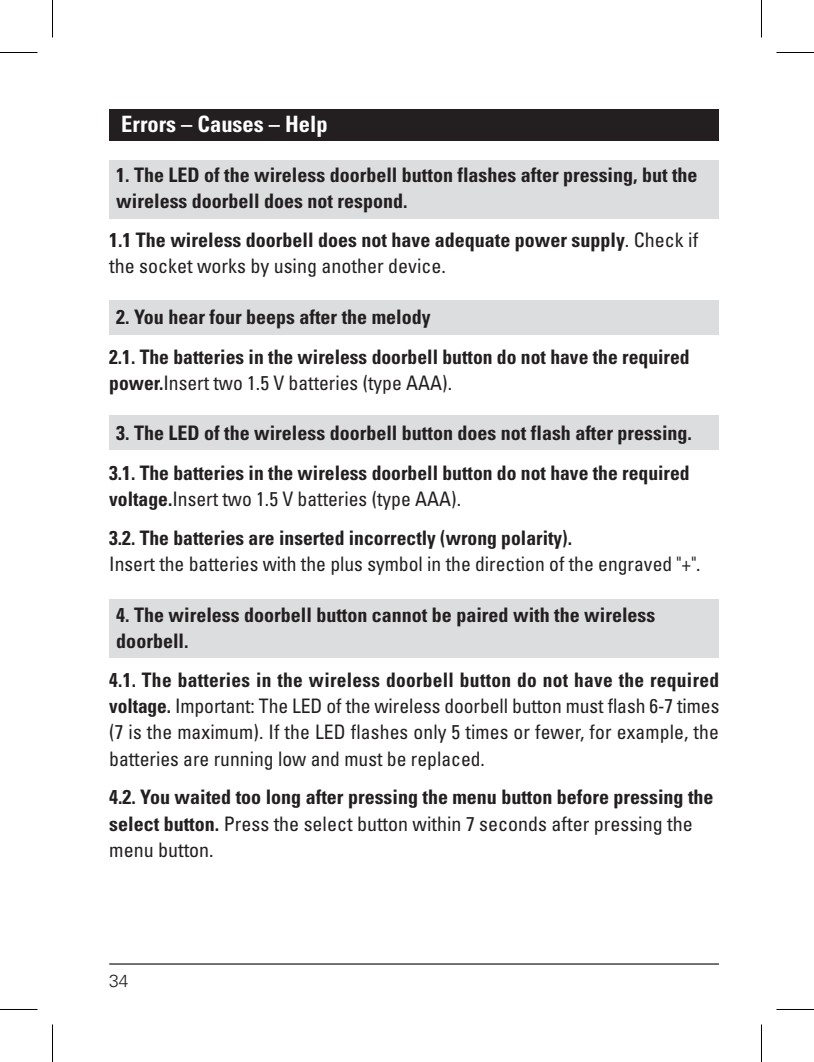
<style>
.page{position:relative;width:814px;height:1062px;background:#fff}
.page>*{position:absolute;margin:0;border:0;box-sizing:border-box;transform-origin:0 0}
.t1{font:700 condensed 22.5px "Univers LT Std";color:#fff}
.t2{font:700 condensed 20px/26.2px "Univers LT Std";color:#231f20}
.t3{font:condensed 20px/26.2px "Univers LT Std";color:#231f20;text-align:justify}
.t4{font:300 17.5px "Univers LT Std";color:#231f20}
.s1{font-weight:400}
.s2{font-weight:700}
</style>
<div class="page">
<hr style="left:109px;top:963px;width:610px;height:1px;background:#231f20">
<div style="left:109px;top:161px;width:609px;height:58px;background:#dcdddf"></div>
<div style="left:109px;top:300px;width:609px;height:34px;background:#dcdddf"></div>
<div style="left:109px;top:416px;width:609px;height:34px;background:#dcdddf"></div>
<div style="left:109px;top:600px;width:609px;height:58px;background:#dcdddf"></div>
<div style="left:109px;top:109px;width:610px;height:32px;background:#231f20"></div>
<hr style="left:0;top:52px;width:38px;height:1px;background:#000">
<hr style="left:776px;top:52px;width:38px;height:1px;background:#000">
<hr style="left:0;top:1009px;width:38px;height:1px;background:#000">
<hr style="left:776px;top:1009px;width:38px;height:1px;background:#000">
<hr style="left:52px;top:0;width:1px;height:37px;background:#000">
<hr style="left:52px;top:1024px;width:1px;height:38px;background:#000">
<hr style="left:761px;top:0;width:1px;height:37px;background:#000">
<hr style="left:761px;top:1024px;width:1px;height:38px;background:#000">
<p class="t1" style="left:116px;top:110px;width:213px">xErrors – Causes – Help</p>
<p class="t2" style="left:116px;top:161px;width:583px">1. The LED of the wireless doorbell button flashes after pressing, but the wireless doorbell does not respond.</p>
<p class="t2" style="left:109px;top:226px;width:590px">1.1 The wireless doorbell does not have adequate power supply<span class="s1">. Check if the socket works by using another device.</span></p>
<p class="t2" style="left:109px;top:297px;width:582px;line-height:39.2px;text-indent:7px">2. You hear four beeps after the melody<br>2.1. The batteries in the wireless doorbell button do not have the required</p>
<p class="t3" style="left:109px;top:369px;width:344px"><span class="s2">power.</span>Insert two 1.5 V batteries (type AAA).</p>
<p class="t2" style="left:109px;top:414px;width:584px;line-height:39.2px;text-align:center">3. The LED of the wireless doorbell button does not flash after pressing.<br>3.1. The batteries in the wireless doorbell button do not have the required</p>
<p class="t2" style="left:109px;top:479px;width:464px;line-height:38.8px">voltage.<span class="s1">Insert two 1.5 V batteries (type AAA).<br></span>3.2. The batteries are inserted incorrectly (wrong polarity).</p>
<p class="t3" style="left:109px;top:550px;width:593px">Insert the batteries with the plus symbol in the direction of the engraved "+".</p>
<p class="t2" style="left:116px;top:601px;width:540px">4. The wireless doorbell button cannot be paired with the wireless doorbell.</p>
<p class="t3" style="left:109px;top:666px;width:611px"><span class="s2">4.1. The batteries in the wireless doorbell button do not have the required voltage.</span> Important: The LED of the wireless doorbell button must flash 6-7 times (7 is the maximum). If the LED flashes only 5 times or fewer, for example, the batteries are running low and must be replaced.</p>
<p class="t2" style="left:109px;top:784px;width:606px">4.2. You waited too long after pressing the menu button before pressing the select button. <span class="s1">Press the select button within 7 seconds after pressing the menu button.</span></p>
<p class="t4" style="left:109px;top:970px;width:21px">34</p>
</div>
